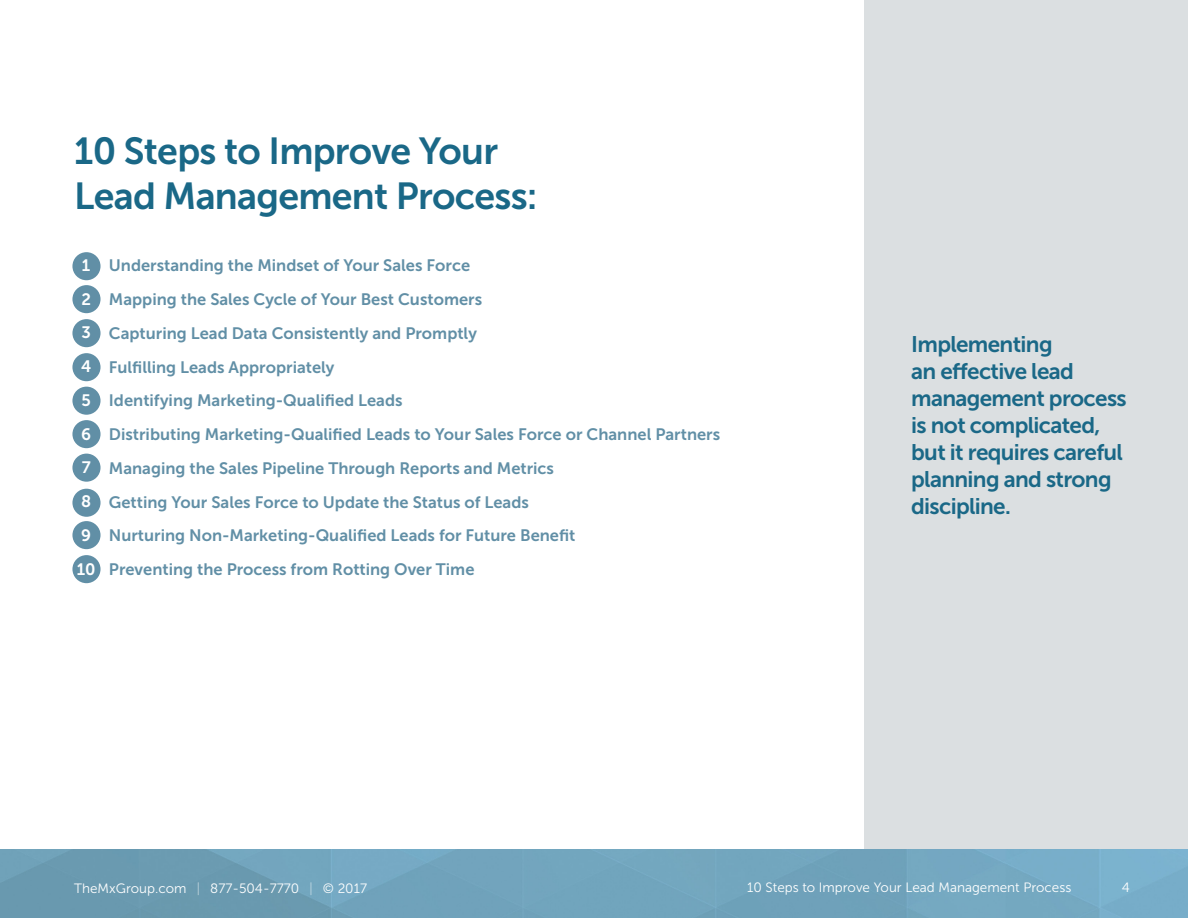
<style>
.page{position:relative;width:1188px;height:918px;background:#fff}
.page>*{position:absolute;margin:0;border:0;box-sizing:border-box;transform-origin:0 0}
.t1{font:37.5px/45px "Museo Sans 700";letter-spacing:-.02em;color:#1a6887}
.t2{font:22.5px/27px "Museo Sans 700";letter-spacing:-.03em;color:#1a6887}
.t3{font:16.5px/33.8px "Museo Sans 700";color:#618fa6}
.t4{font:16.5px/33.8px "Museo Sans 700";color:#fff;text-align:center}
.t5{font:13.5px "Museo Sans 300";color:#fff}
</style>
<div class="page">
<div style="left:864px;top:0;width:324px;height:918px;background:#dbdfe1"></div>
<div style="left:72px;top:252px;width:29px;height:28px;background:#618fa6;border-radius:50%"></div>
<div style="left:72px;top:285px;width:29px;height:28px;background:#618fa6;border-radius:50%"></div>
<div style="left:72px;top:319px;width:29px;height:28px;background:#618fa6;border-radius:50%"></div>
<div style="left:72px;top:353px;width:29px;height:28px;background:#618fa6;border-radius:50%"></div>
<div style="left:72px;top:387px;width:29px;height:28px;background:#618fa6;border-radius:50%"></div>
<div style="left:72px;top:420px;width:29px;height:28px;background:#618fa6;border-radius:50%"></div>
<div style="left:72px;top:454px;width:29px;height:28px;background:#618fa6;border-radius:50%"></div>
<div style="left:72px;top:489px;width:29px;height:28px;background:#618fa6;border-radius:50%"></div>
<div style="left:72px;top:521px;width:29px;height:28px;background:#618fa6;border-radius:50%"></div>
<div style="left:72px;top:555px;width:29px;height:28px;background:#618fa6;border-radius:50%"></div>
<img style="left:0;top:850px;width:1188px;height:68px">
<h1 class="t1" style="left:74px;top:128px;width:465px">10 Steps to Improve Your<br>Lead Management Process:</h1>
<p class="t4" style="left:77px;top:248px;width:20px">1<br>2<br>3<br>4<br>5<br>6<br>7<br>8<br>9<br>10</p>
<p class="t3" style="left:109px;top:249px;width:613px">Understanding the Mindset of Your Sales Force<br>Mapping the Sales Cycle of Your Best Customers<br>Capturing Lead Data Consistently and Promptly<br>Fulfi lling Leads Appropriately<br>Identifying Marketing-Qualified Leads<br>Distributing Marketing-Qualified Leads to Your Sales Force or Channel Partners Managing the Sales Pipeline Through Reports and Metrics<br>Getting Your Sales Force to Update the Status of Leads<br>Nurturing Non-Marketing-Qualified Leads for Future Benefit<br>Preventing the Process from Rotting Over Time</p>
<h2 class="t2" style="left:911px;top:330px;width:217px">Implementing<br>an effective lead management process is not complicated, but it requires careful planning and strong discipline.</h2>
<p class="t5" style="left:74px;top:882px;width:294px">TheMxGroup.com | 877-504-7770 | © 2017</p>
<p class="t5" style="left:747px;top:880px;width:326px">10 Steps to Improve Your Lead Management Process</p>
<p class="t5" style="left:1122px;top:880px;width:10px">4</p>
</div>
